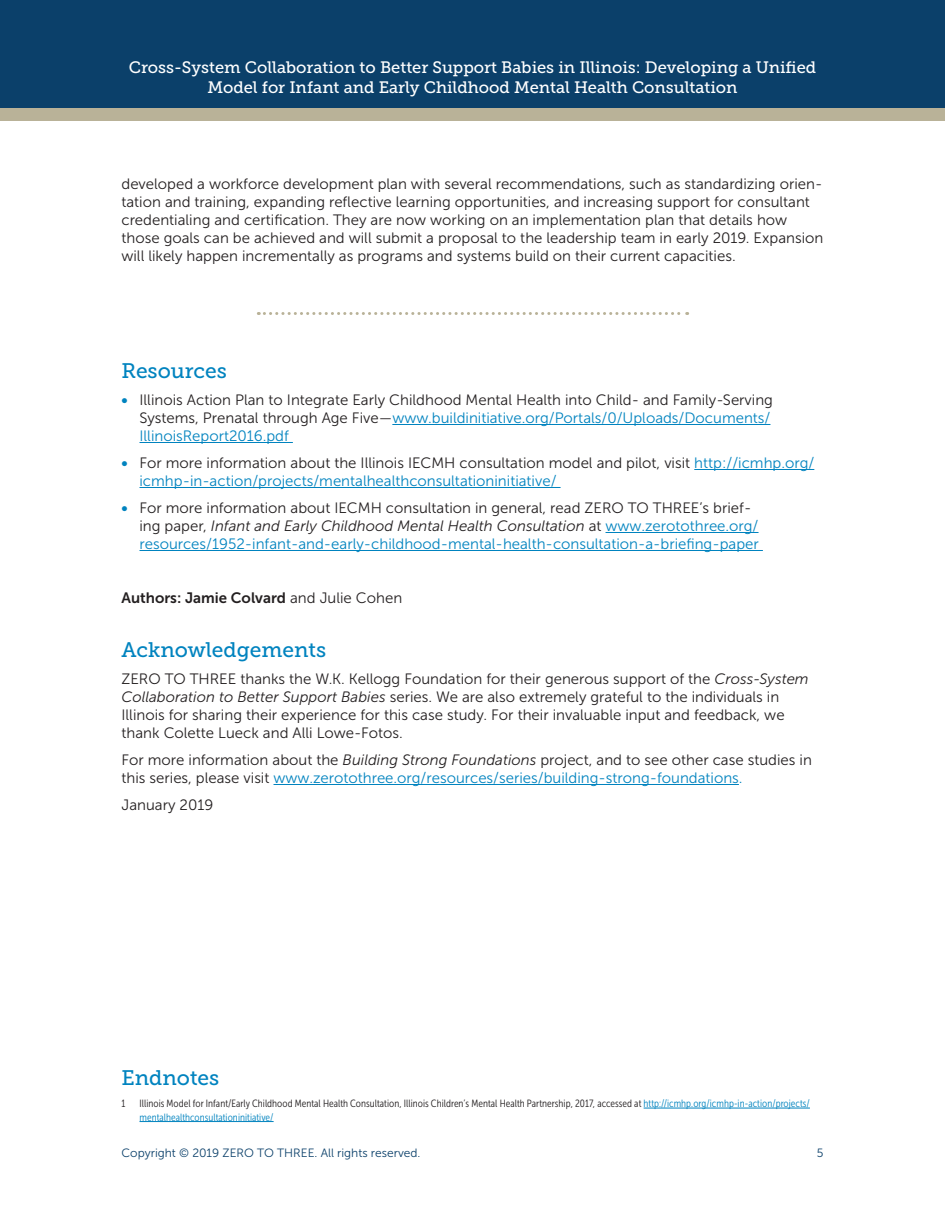
<style>
.page{position:relative;width:945px;height:1215px;background:#fff}
.page>*{position:absolute;margin:0;border:0;box-sizing:border-box;transform-origin:0 0}
.t1{font:21px "Museo Slab 500";color:#0083bf}
.t2{font:16.5px/19.8px "Museo Slab 500";color:#fff;text-align:center}
.Body_copy{font:15px/18px "Museo Sans 300";color:#231f20}
.t3{font:15px/18px "Museo Sans 300";color:#0083bf}
.Body_copy-2{font:15px "Museo Sans 700";color:#231f20}
.t4{font:12px "Museo Sans 300";color:#0b406a}
.Footnote{font:10.5px/13.5px "Museo Sans Cond 300";letter-spacing:.005em;color:#231f20}
.s1{font-family:"Museo Sans 700";color:#0083bf}
.s2{color:#0083bf}
.s3{font-family:"Museo Sans 700"}
.s4{color:#231f20}
.s5{font-style:italic;color:#231f20}
.s6{font-family:"Museo Sans 300"}
.s7{font-style:italic}
</style>
<div class="page">
<div style="left:0;top:94px;width:945px;height:28px;background:#b9b298"></div>
<div style="left:0;top:0;width:945px;height:108px;background:#0b406a"></div>
<hr style="left:392px;top:424px;width:378px;height:1px;background:#0083bf">
<hr style="left:140px;top:442px;width:153px;height:1px;background:#0083bf">
<hr style="left:694px;top:469px;width:120px;height:1px;background:#0083bf">
<hr style="left:140px;top:487px;width:421px;height:1px;background:#0083bf">
<hr style="left:606px;top:532px;width:153px;height:1px;background:#0083bf">
<hr style="left:140px;top:550px;width:623px;height:1px;background:#0083bf">
<hr style="left:274px;top:784px;width:465px;height:1px;background:#0083bf">
<svg style="left:258px;top:312px;width:430px;height:3px"></svg>
<hr style="left:644px;top:1108px;width:166px;height:1px;background:#0083bf">
<hr style="left:140px;top:1121px;width:134px;height:1px;background:#0083bf">
<p class="t2" style="left:129px;top:58px;width:689px">Cross-System Collaboration to Better Support Babies in Illinois: Developing a Unified<br>Model for Infant and Early Childhood Mental Health Consultation</p>
<p class="Body_copy" style="left:122px;top:175px;width:703px">developed a workforce development plan with several recommendations, such as standardizing orien&shy;tation and training, expanding reflective learning opportunities, and increasing support for consultant credentialing and certification. They are now working on an implementation plan that details how those goals can be achieved and will submit a proposal to the leadership team in early 2019. Expansion will likely happen incrementally as programs and systems build on their current capacities.</p>
<h3 class="t1" style="left:122px;top:359px;width:107px">Resources</h3>
<p class="Body_copy" style="left:140px;top:391px;width:635px;text-indent:-18px"><span class="s1">•</span> Illinois Action Plan to Integrate Early Childhood Mental Health into Child- and Family-Serving<br>Systems, Prenatal through Age Five—<span class="s2">www.buildinitiative.org/Portals/0/Uploads/Documents/<br>IllinoisReport2016.pdf</span></p>
<p class="t3" style="left:140px;top:454px;width:676px;text-indent:-18px"><span class="s3">•</span> <span class="s4">For more information about the Illinois IECMH consultation model and pilot, visit</span> http://icmhp.org/ icmhp-in-action/projects/mentalhealthconsultationinitiative/</p>
<p class="t3" style="left:140px;top:499px;width:621px;text-indent:-18px"><span class="s3">•</span> <span class="s4">For more information about IECMH consultation in general, read ZERO TO THREE’s brief&shy;ing paper,</span> <span class="s5">Infant and Early Childhood Mental Health Consultation</span> <span class="s4">at</span> www.zerotothree.org/ resources/1952-infant-and-early-childhood-mental-health-consultation-a-briefing-paper</p>
<p class="Body_copy-2" style="left:122px;top:589px;width:282px">Authors: Jamie Colvard <span class="s6">and Julie Cohen</span></p>
<h3 class="t1" style="left:122px;top:638px;width:206px">Acknowledgements</h3>
<p class="Body_copy" style="left:122px;top:670px;width:689px">ZERO TO THREE thanks the W.K. Kellogg Foundation for their generous support of the <span class="s7">Cross-System Collaboration to Better Support Babies</span> series. We are also extremely grateful to the individuals in Illinois for sharing their experience for this case study. For their invaluable input and feedback, we thank Colette Lueck and Alli Lowe-Fotos.</p>
<p class="Body_copy" style="left:122px;top:751px;width:692px">For more information about the <span class="s7">Building Strong Foundations</span> project, and to see other case studies in this series, please visit <span class="s2">www.zerotothree.org/resources/series/building-strong-foundations.</span></p>
<p class="Body_copy" style="left:122px;top:796px;width:93px">January 2019</p>
<h3 class="t1" style="left:122px;top:1066px;width:99px">Endnotes</h3>
<p class="Footnote" style="left:122px;top:1097px;width:5px">1</p>
<p class="Footnote" style="left:139px;top:1097px;width:672px">Illinois Model for Infant/Early Childhood Mental Health Consultation, Illinois Children’s Mental Health Partnership, 2017, accessed at <span class="s2">http://icmhp.org/icmhp-in-action/projects/ mentalhealthconsultationinitiative/</span></p>
<p class="t4" style="left:122px;top:1146px;width:301px">Copyright © 2019 ZERO TO THREE. All rights reserved.</p>
<p class="t4" style="left:817px;top:1146px;width:8px">5</p>
</div>
